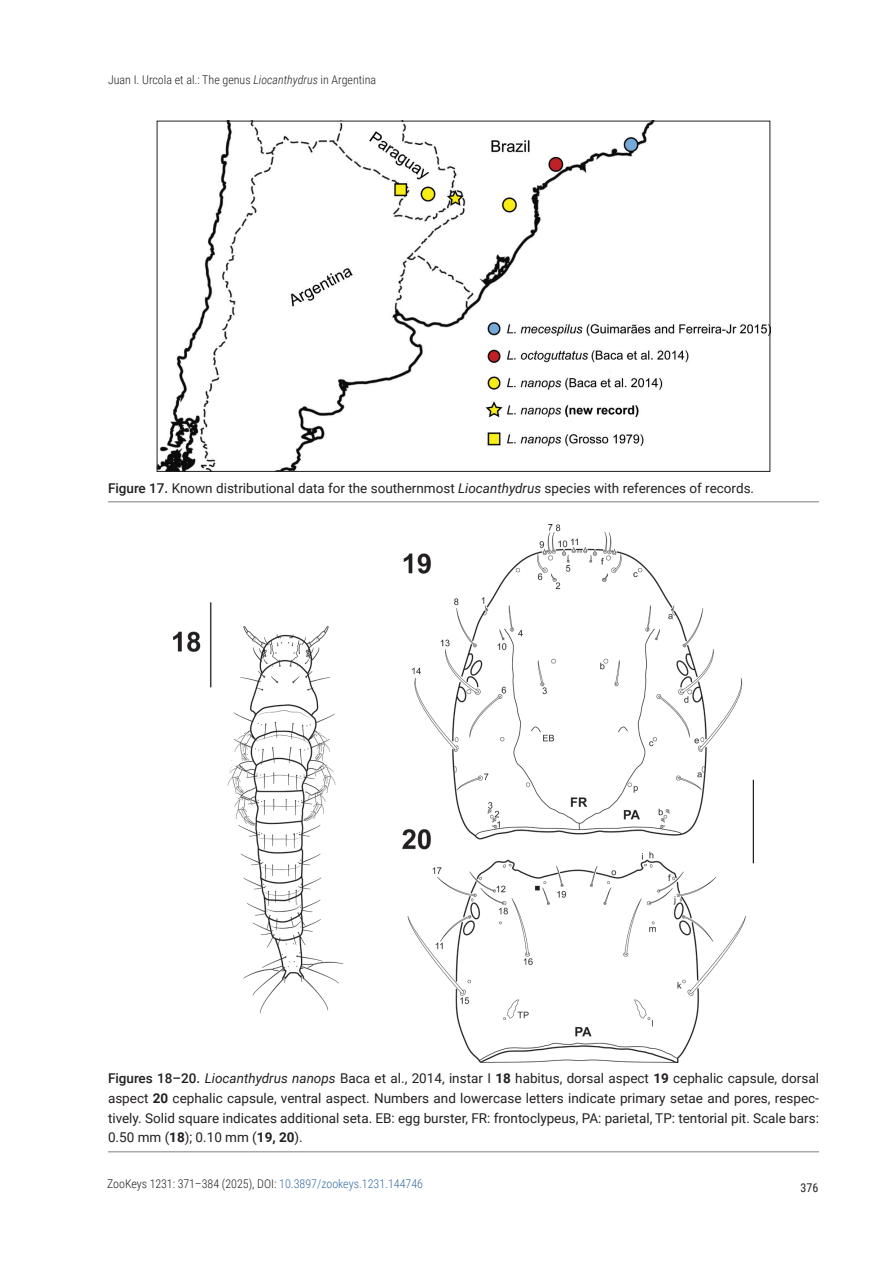
<style>
.page{position:relative;width:893px;height:1263px;background:#fff}
.page>*{position:absolute;margin:0;border:0;box-sizing:border-box;transform-origin:0 0}
.FIG_-_Caption{font:13.5px/19.8px "Roboto";color:#231f20;text-align:justify}
.t1{font:300 12px "Roboto Condensed";color:#231f20}
.t2{font:12px "Roboto Condensed";color:#231f20}
.s1{font-style:italic}
.s2{font-weight:500}
.s3{font-weight:700}
.s4{color:#376ba5}
</style>
<div class="page">
<img style="left:159px;top:123px;width:609px;height:347px">
<hr style="left:108px;top:501px;width:711px;height:1px;background:#a8a9ad">
<hr style="left:108px;top:1151px;width:711px;height:1px;background:#a8a9ad">
<img style="left:174px;top:524px;width:579px;height:538px">
<p class="t1" style="left:108px;top:71px;width:270px">Juan I. Urcola et al.: The genus <span class="s1">Liocanthydrus</span> in Argentina</p>
<p class="FIG_-_Caption" style="left:108px;top:477px;width:648px"><span class="s2">Figure 17.</span> Known distributional data for the southernmost <span class="s1">Liocanthydrus</span> species with references of records.</p>
<p class="FIG_-_Caption" style="left:108px;top:1068px;width:712px"><span class="s2">Figures 18–20.</span> <span class="s1">Liocanthydrus nanops</span> Baca et al., 2014, instar I <span class="s3">18</span> habitus, dorsal aspect <span class="s3">19</span> cephalic capsule, dorsal aspect <span class="s3">20</span> cephalic capsule, ventral aspect. Numbers and lowercase letters indicate primary setae and pores, respec&shy;tively. Solid square indicates additional seta. EB: egg burster, FR: frontoclypeus, PA: parietal, TP: tentorial pit. Scale bars:<br>0.50 mm (<span class="s3">18</span>); 0.10 mm (<span class="s3">19, 20</span>).</p>
<p class="t1" style="left:107px;top:1175px;width:318px">ZooKeys 1231: 371–384 (2025), DOI: <span class="s4">10.3897/zookeys.1231.144746</span></p>
<p class="t2" style="left:801px;top:1179px;width:19px">376</p>
</div>
